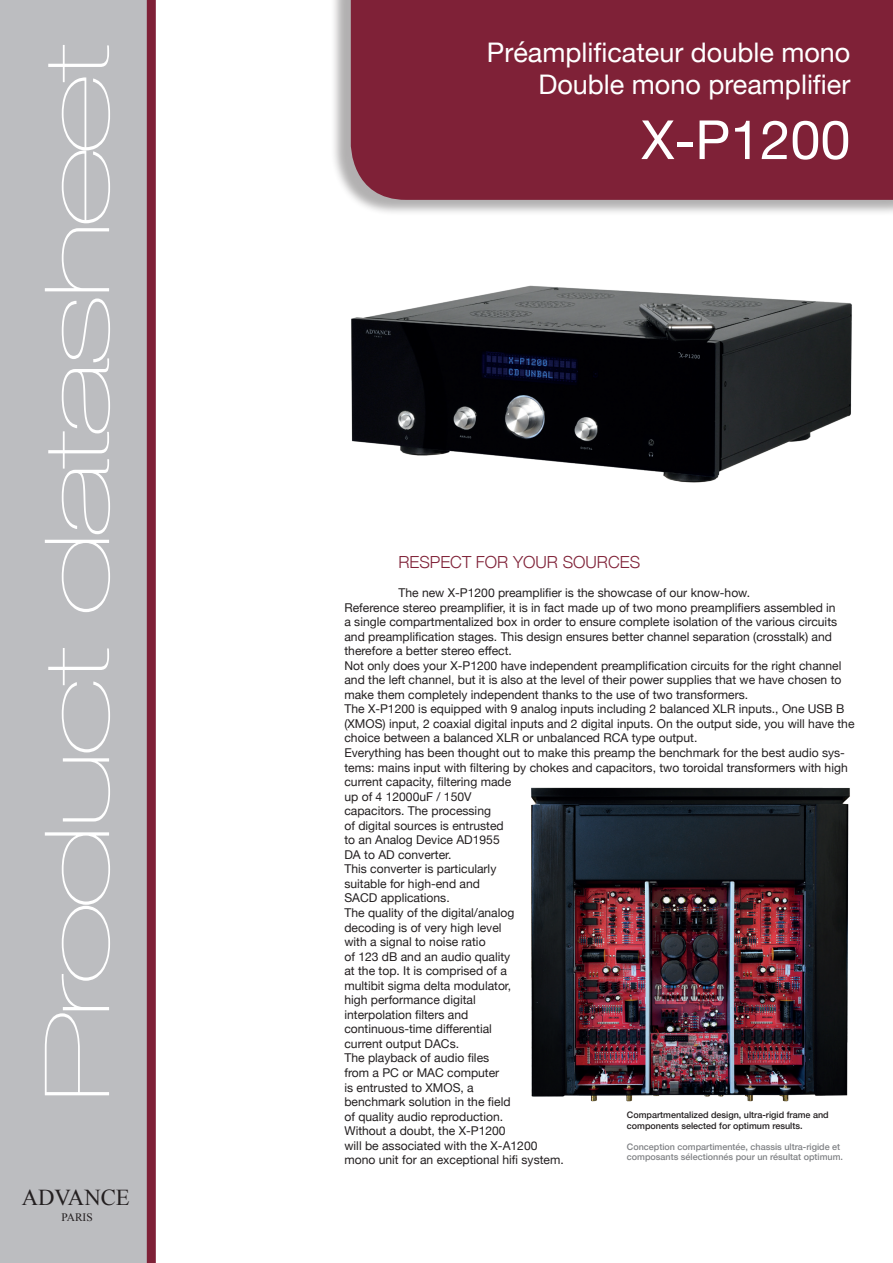
<style>
.page{position:relative;width:893px;height:1263px;background:#fff}
.page>*{position:absolute;margin:0;border:0;box-sizing:border-box;transform-origin:0 0}
.t1{font:200 90px "Helvetica Neue";letter-spacing:-.05em;color:#fff;scale:1.8 1}
.t2{font:54px "Helvetica Neue";color:#fff}
.t3{font:27px/32.4px "Helvetica Neue";color:#fff;text-align:right}
.t4{font:22.8px "Times New Roman";color:#231f20}
.t5{font:300 16.65px "Helvetica Neue";color:#7f2137}
.t6{font:12.15px/14.5px "Helvetica Neue";color:#231f20}
.t7{font:11.4px "Times New Roman";color:#231f20}
.t8{font:500 9px/10.5px "Helvetica Neue";color:#808285}
.t9{font:500 9px/10.5px "Helvetica Neue";color:#231f20}
</style>
<div class="page">
<img style="left:531px;top:787px;width:319px;height:315px">
<div style="left:0;top:0;width:149px;height:1263px;background:#bcbdc0"></div>
<div style="left:330px;top:0;width:563px;height:217px;background:#231f20;opacity:.35"></div>
<div style="left:351px;top:0;width:542px;height:200px;background:#7f2137"></div>
<div style="left:147px;top:0;width:9px;height:1263px;background:#7f2137"></div>
<img style="left:351px;top:285px;width:501px;height:198px">
<h1 class="t1" style="left:7px;top:1104px;width:591px;rotate:-90deg">Product datasheet</h1>
<h3 class="t3" style="left:487px;top:38px;width:365px">Préamplificateur double mono<br>Double mono preamplifier</h3>
<h2 class="t2" style="left:641px;top:101px;width:211px">X-P1200</h2>
<h3 class="t5" style="left:398px;top:548px;width:243px">RESPECT FOR YOUR SOURCES</h3>
<p class="t6" style="left:344px;top:586px;width:512px;text-indent:54px">The new X-P1200 preamplifier is the showcase of our know-how.<br>Reference stereo preamplifier, it is in fact made up of two mono preamplifiers assembled in<br>a single compartmentalized box in order to ensure complete isolation of the various circuits and preamplification stages. This design ensures better channel separation (crosstalk) and therefore a better stereo effect.<br>Not only does your X-P1200 have independent preamplification circuits for the right channel and the left channel, but it is also at the level of their power supplies that we have chosen to make them completely independent thanks to the use of two transformers.<br>The X-P1200 is equipped with 9 analog inputs including 2 balanced XLR inputs., One USB B (XMOS) input, 2 coaxial digital inputs and 2 digital inputs. On the output side, you will have the choice between a balanced XLR or unbalanced RCA type output.<br>Everything has been thought out to make this preamp the benchmark for the best audio sys&shy;tems: mains input with filtering by chokes and capacitors, two toroidal transformers with high current capacity, filtering made<br>up of 4 12000uF / 150V<br>capacitors. The processing<br>of digital sources is entrusted<br>to an Analog Device AD1955<br>DA to AD converter.<br>This converter is particularly<br>suitable for high-end and<br>SACD applications.<br>The quality of the digital/analog<br>decoding is of very high level<br>with a signal to noise ratio<br>of 123 dB and an audio quality<br>at the top. It is comprised of a<br>multibit sigma delta modulator,<br>high performance digital<br>interpolation filters and<br>continuous-time differential<br>current output DACs.<br>The playback of audio files<br>from a PC or MAC computer<br>is entrusted to XMOS, a<br>benchmark solution in the field<br>of quality audio reproduction.<br>Without a doubt, the X-P1200<br>will be associated with the X-A1200<br>mono unit for an exceptional hifi system.</p>
<p class="t9" style="left:627px;top:1109px;width:203px">Compartmentalized design, ultra-rigid frame and components selected for optimum results.</p>
<p class="t8" style="left:627px;top:1141px;width:218px">Conception compartimentée, chassis ultra-rigide et composants sélectionnés pour un résultat optimum.</p>
<h3 class="t4" style="left:22px;top:1182px;width:110px">ADVANCE</h3>
<p class="t7" style="left:62px;top:1209px;width:33px">PARIS</p>
</div>
